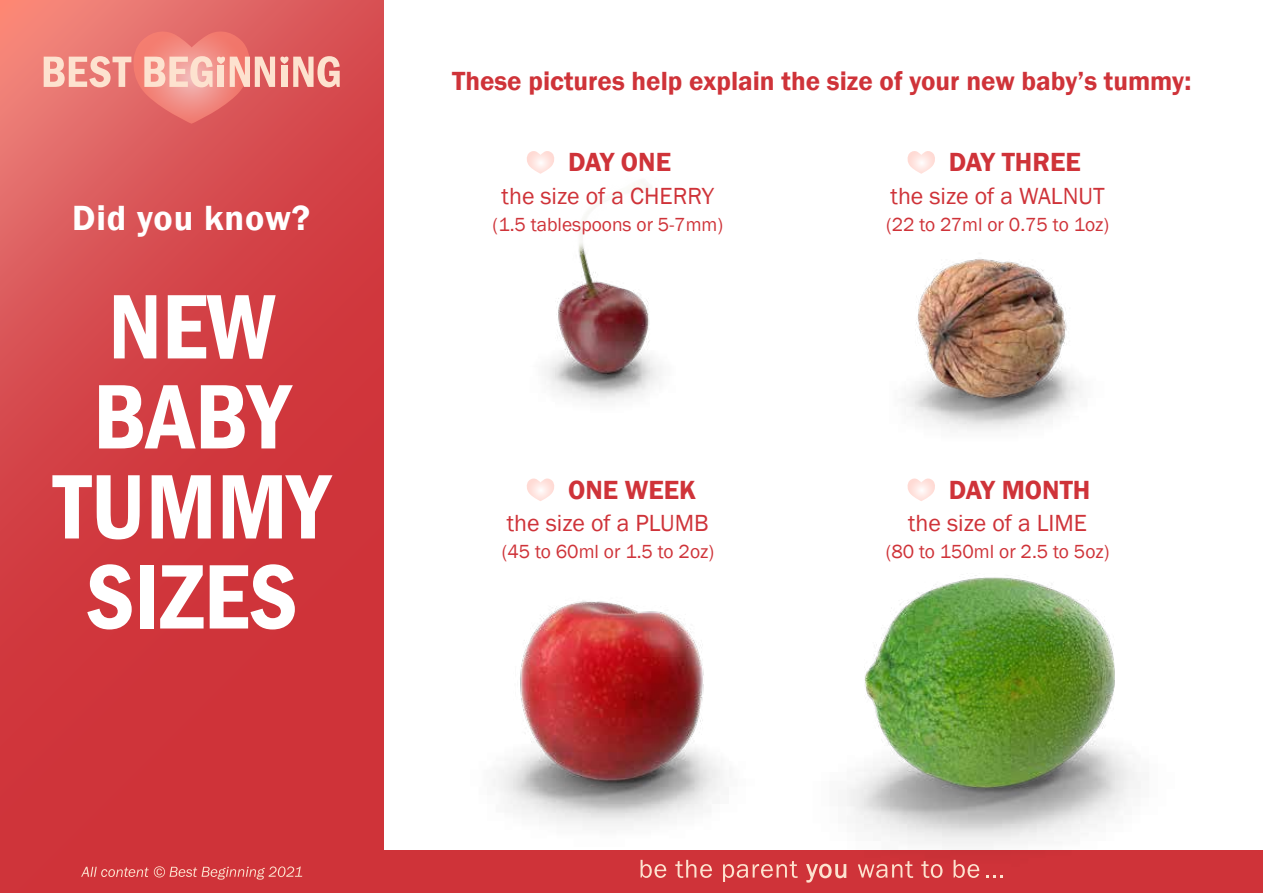
<style>
.page{position:relative;width:1263px;height:893px;background:#fff}
.page>*{position:absolute;margin:0;border:0;box-sizing:border-box;transform-origin:0 0}
.t1{font:600 condensed 94.8px/90px "Franklin Gothic";color:#fff;text-align:center}
.t2{font:600 36px "Franklin Gothic";letter-spacing:.025em;color:#fff}
.t3{font:600 27px "Franklin Gothic";color:#cf3339}
.t4{font:24px "Franklin Gothic";color:#cf3339}
.t5{font:19.5px "Franklin Gothic";color:#cf3339}
</style>
<div class="page">
<div style="left:1px;top:851px;width:1262px;height:42px;background:#cf3339"></div>
<svg style="left:640px;top:860px;width:26px;height:18px"></svg>
<svg style="left:675px;top:860px;width:37px;height:18px"></svg>
<svg style="left:723px;top:864px;width:64px;height:18px"></svg>
<svg style="left:0;top:0;width:383px;height:893px;background:#d34044"></svg>
<svg style="left:81px;top:866px;width:221px;height:14px"></svg>
<svg style="left:44px;top:32px;width:296px;height:92px;background:#e8827c"></svg>
<img style="left:787px;top:575px;width:421px;height:308px">
<img style="left:435px;top:600px;width:346px;height:251px">
<img style="left:902px;top:259px;width:179px;height:171px">
<img style="left:545px;top:255px;width:116px;height:146px">
<svg style="left:527px;top:151px;width:27px;height:23px"></svg>
<svg style="left:907px;top:151px;width:28px;height:23px"></svg>
<svg style="left:527px;top:478px;width:27px;height:23px"></svg>
<svg style="left:907px;top:478px;width:28px;height:23px"></svg>
<h2 class="t2" style="left:72px;top:196px;width:240px">Did you know?</h2>
<h1 class="t1" style="left:54px;top:280px;width:278px">NEW<br>BABY<br>TUMMY<br>SIZES</h1>
<h3 class="t3" style="left:452px;top:64px;width:741px">These pictures help explain the size of your new baby’s tummy:</h3>
<h3 class="t3" style="left:568px;top:146px;width:104px">DAY ONE</h3>
<p class="t4" style="left:502px;top:181px;width:214px">the size of a CHERRY</p>
<p class="t5" style="left:493px;top:212px;width:232px">(1.5 tablespoons or 5-7mm)</p>
<h3 class="t3" style="left:568px;top:473px;width:130px">ONE WEEK</h3>
<p class="t4" style="left:507px;top:509px;width:203px">the size of a PLUMB</p>
<p class="t5" style="left:502px;top:540px;width:214px">(45 to 60ml or 1.5 to 2oz)</p>
<h3 class="t3" style="left:949px;top:146px;width:134px">DAY THREE</h3>
<p class="t4" style="left:890px;top:181px;width:216px">the size of a WALNUT</p>
<p class="t5" style="left:886px;top:212px;width:225px">(22 to 27ml or 0.75 to 1oz)</p>
<h3 class="t3" style="left:949px;top:473px;width:143px">DAY MONTH</h3>
<p class="t4" style="left:908px;top:509px;width:180px">the size of a LIME</p>
<p class="t5" style="left:886px;top:540px;width:225px">(80 to 150ml or 2.5 to 5oz)</p>
</div>
